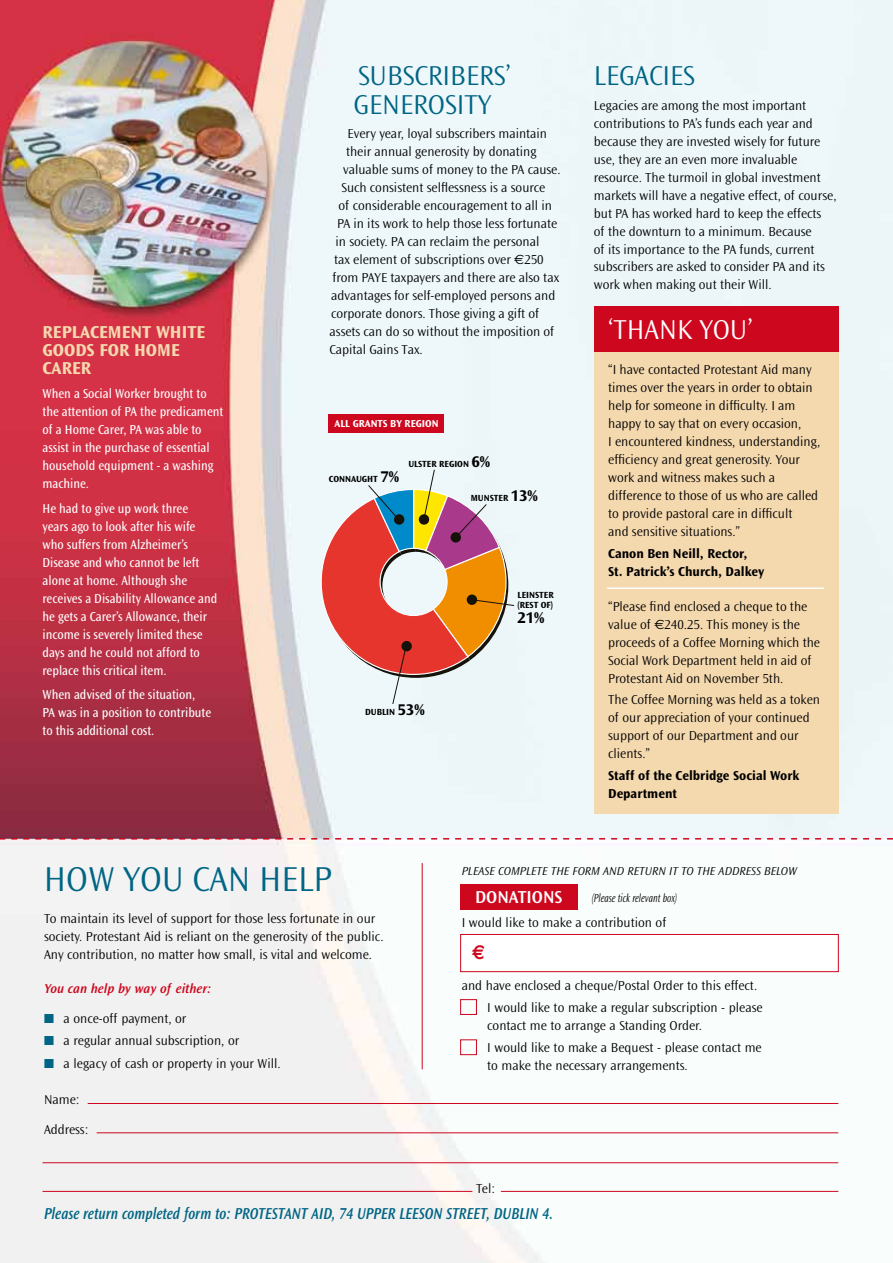
<style>
.page{position:relative;width:893px;height:1263px;background:#fff}
.page>*{position:absolute;margin:0;border:0;box-sizing:border-box;transform-origin:0 0}
.t1{font:300 36px "Ocean Sans";color:#006584}
.t2{font:300 28.5px/28.5px "Ocean Sans";color:#006584}
.t3{font:300 28.5px "Ocean Sans";color:#fff}
.t4{font:700 18px/18px "Ocean Sans";color:#f4d8ae}
.t5{font:600 18px "Ocean Sans";color:#fff}
.t6{font:italic 600 16.5px "Ocean Sans";color:#006584;scale:.85 1}
.t7{font:700 16.2px "Ocean Sans";color:#000}
.t8{font:300 13.5px/18px "Ocean Sans";color:#000}
.t9{font:13.5px/18px "Ocean Sans";color:#fff;scale:.92 1}
.t10{font:700 13.5px/18px "Ocean Sans";color:#000}
.t11{font:italic 600 13.5px "Ocean Sans";color:#cd071e}
.t12{font:italic 300 12px "Ocean Sans";color:#000}
.t13{font:italic 300 12px "Ocean Sans";color:#000;scale:.75 1}
.t14{font:700 10.5px "Ocean Sans";color:#fff}
.t15{font:700 9.3px/10.4px "Ocean Sans";color:#000}
.s1{font-family:"Euro Sans";font-weight:400}
.s2{font-size:16.2px}
.s3{color:#006584}
</style>
<div class="page">
<img style="left:0;top:0;width:893px;height:1263px">
<svg style="left:0;top:838px;width:893px;height:1px"></svg>
<div style="left:460px;top:884px;width:118px;height:25px;background:#cd071e"></div>
<hr style="left:88px;top:1103px;width:750px;height:1px;background:#cd071e">
<hr style="left:97px;top:1132px;width:741px;height:1px;background:#cd071e">
<hr style="left:43px;top:1191px;width:429px;height:1px;background:#cd071e">
<hr style="left:43px;top:1162px;width:795px;height:1px;background:#cd071e">
<hr style="left:501px;top:1191px;width:337px;height:1px;background:#cd071e">
<div style="left:460px;top:934px;width:379px;height:38px;background:#fff;border:1px solid #cd071e"></div>
<div style="left:460px;top:999px;width:17px;height:16px;border:1px solid #cd071e"></div>
<div style="left:460px;top:1039px;width:17px;height:16px;border:1px solid #cd071e"></div>
<hr style="left:422px;top:863px;width:1px;height:206px;background:#cd071e">
<div style="left:594px;top:306px;width:245px;height:507px;background:#f4d8ae"></div>
<div style="left:594px;top:306px;width:245px;height:45px;background:#cd071e"></div>
<hr style="left:607px;top:587px;width:217px;height:2px;background:#fff">
<svg style="left:320px;top:469px;width:195px;height:236px;background:#daa495"></svg>
<div style="left:328px;top:414px;width:116px;height:18px;background:#cd071e"></div>
<h3 class="t4" style="left:43px;top:323px;width:164px">REPLACEMENT WHITE<br>GOODS FOR HOME<br>CARER</h3>
<p class="t9" style="left:43px;top:385px;width:198px">When a Social Worker brought to the attention of PA the predicament of a Home Carer, PA was able to assist in the purchase of essential household equipment - a washing machine.</p>
<p class="t9" style="left:43px;top:499px;width:192px">He had to give up work three years ago to look after his wife who suffers from Alzheimer’s<br>Disease and who cannot be left alone at home. Although she receives a Disability Allowance and he gets a Carer’s Allowance, their income is severely limited these days and he could not afford to replace this critical item.</p>
<p class="t9" style="left:43px;top:686px;width:185px">When advised of the situation,<br>PA was in a position to contribute to this additional cost.</p>
<h2 class="t2" style="left:354px;top:62px;width:159px">SUBSCRIBERS’<br>GENEROSITY</h2>
<p class="t8" style="left:348px;top:125px;width:201px">Every year, loyal subscribers maintain</p>
<p class="t8" style="left:346px;top:143px;width:192px">their annual generosity by donating</p>
<p class="t8" style="left:343px;top:161px;width:219px">valuable sums of money to the PA cause.</p>
<p class="t8" style="left:342px;top:179px;width:205px">Such consistent selflessness is a source</p>
<p class="t8" style="left:339px;top:197px;width:215px">of considerable encouragement to all in</p>
<p class="t8" style="left:337px;top:215px;width:222px">PA in its work to help those less fortunate</p>
<p class="t8" style="left:336px;top:233px;width:205px">in society. PA can reclaim the personal</p>
<p class="t8" style="left:334px;top:251px;width:211px">tax element of subscriptions over <span class="s1">€</span>250</p>
<p class="t8" style="left:333px;top:269px;width:228px">from PAYE taxpayers and there are also tax</p>
<p class="t8" style="left:331px;top:287px;width:226px">advantages for self-employed persons and</p>
<p class="t8" style="left:331px;top:305px;width:209px">corporate donors. Those giving a gift of</p>
<p class="t8" style="left:330px;top:323px;width:226px">assets can do so without the imposition of</p>
<p class="t8" style="left:330px;top:341px;width:95px">Capital Gains Tax.</p>
<p class="t14" style="left:335px;top:417px;width:105px">ALL GRANTS BY REGION</p>
<p class="t15" style="left:329px;top:474px;width:72px">CONNAUGHT <span class="s2">7%</span></p>
<p class="t15" style="left:408px;top:459px;width:83px">ULSTER REGION <span class="s2">6%</span></p>
<p class="t15" style="left:471px;top:493px;width:69px">MUNSTER <span class="s2">13%</span></p>
<p class="t15" style="left:518px;top:590px;width:38px">LEINSTER (REST OF)</p>
<p class="t7" style="left:518px;top:609px;width:29px">21%</p>
<p class="t15" style="left:365px;top:707px;width:61px">DUBLIN <span class="s2">53%</span></p>
<h2 class="t2" style="left:594px;top:62px;width:103px">LEGACIES</h2>
<p class="t8" style="left:594px;top:96px;width:244px">Legacies are among the most important contributions to PA’s funds each year and because they are invested wisely for future use, they are an even more invaluable resource. The turmoil in global investment markets will have a negative effect, of course, but PA has worked hard to keep the effects<br>of the downturn to a minimum. Because<br>of its importance to the PA funds, current subscribers are asked to consider PA and its work when making out their Will.</p>
<h2 class="t3" style="left:608px;top:314px;width:146px">‘THANK YOU’</h2>
<p class="t8" style="left:608px;top:361px;width:214px">“I have contacted Protestant Aid many times over the years in order to obtain help for someone in difficulty. I am happy to say that on every occasion,<br>I encountered kindness, understanding, efficiency and great generosity. Your work and witness makes such a difference to those of us who are called to provide pastoral care in difficult<br>and sensitive situations.”</p>
<p class="t10" style="left:608px;top:545px;width:158px">Canon Ben Neill, Rector,<br>St. Patrick’s Church, Dalkey</p>
<p class="t8" style="left:608px;top:598px;width:213px">“Please find enclosed a cheque to the value of <span class="s1">€</span>240.25. This money is the proceeds of a Coffee Morning which the Social Work Department held in aid of Protestant Aid on November 5th.</p>
<p class="t8" style="left:608px;top:690px;width:213px">The Coffee Morning was held as a token of our appreciation of your continued support of our Department and our clients.”</p>
<p class="t10" style="left:608px;top:766px;width:193px">Staff of the Celbridge Social Work<br>Department</p>
<h1 class="t1" style="left:44px;top:859px;width:290px">HOW YOU CAN HELP</h1>
<p class="t8" style="left:44px;top:910px;width:341px">To maintain its level of support for those less fortunate in our society. Protestant Aid is reliant on the generosity of the public.<br>Any contribution, no matter how small, is vital and welcome.</p>
<p class="t11" style="left:44px;top:981px;width:169px">You can help by way of either:</p>
<p class="t8" style="left:44px;top:1009px;width:144px"><span class="s3">■</span> a once-off payment, or</p>
<p class="t8" style="left:44px;top:1032px;width:197px"><span class="s3">■</span> a regular annual subscription, or</p>
<p class="t8" style="left:44px;top:1055px;width:238px"><span class="s3">■</span> a legacy of cash or property in your Will.</p>
<p class="t8" style="left:44px;top:1085px;width:46px;line-height:29.5px">Name:<br>Address:</p>
<p class="t12" style="left:462px;top:864px;width:337px">PLEASE COMPLETE THE FORM AND RETURN IT TO THE ADDRESS BELOW</p>
<h3 class="t5" style="left:475px;top:887px;width:89px">DONATIONS</h3>
<p class="t13" style="left:592px;top:891px;width:115px">(Please tick relevant box)</p>
<p class="t8" style="left:462px;top:914px;width:206px">I would like to make a contribution of</p>
<p class="t8" style="left:487px;top:974px;width:277px;line-height:22.2px;text-indent:-26px">and have enclosed a cheque/Postal Order to this effect.<br>I would like to make a regular subscription - please</p>
<p class="t8" style="left:487px;top:1014px;width:276px;line-height:22.2px">contact me to arrange a Standing Order.<br>I would like to make a Bequest - please contact me</p>
<p class="t8" style="left:487px;top:1057px;width:202px">to make the necessary arrangements.</p>
<p class="t8" style="left:476px;top:1180px;width:21px">Tel:</p>
<p class="t6" style="left:44px;top:1205px;width:601px">Please return completed form to: PROTESTANT AID, 74 UPPER LEESON STREET, DUBLIN 4.</p>
</div>
